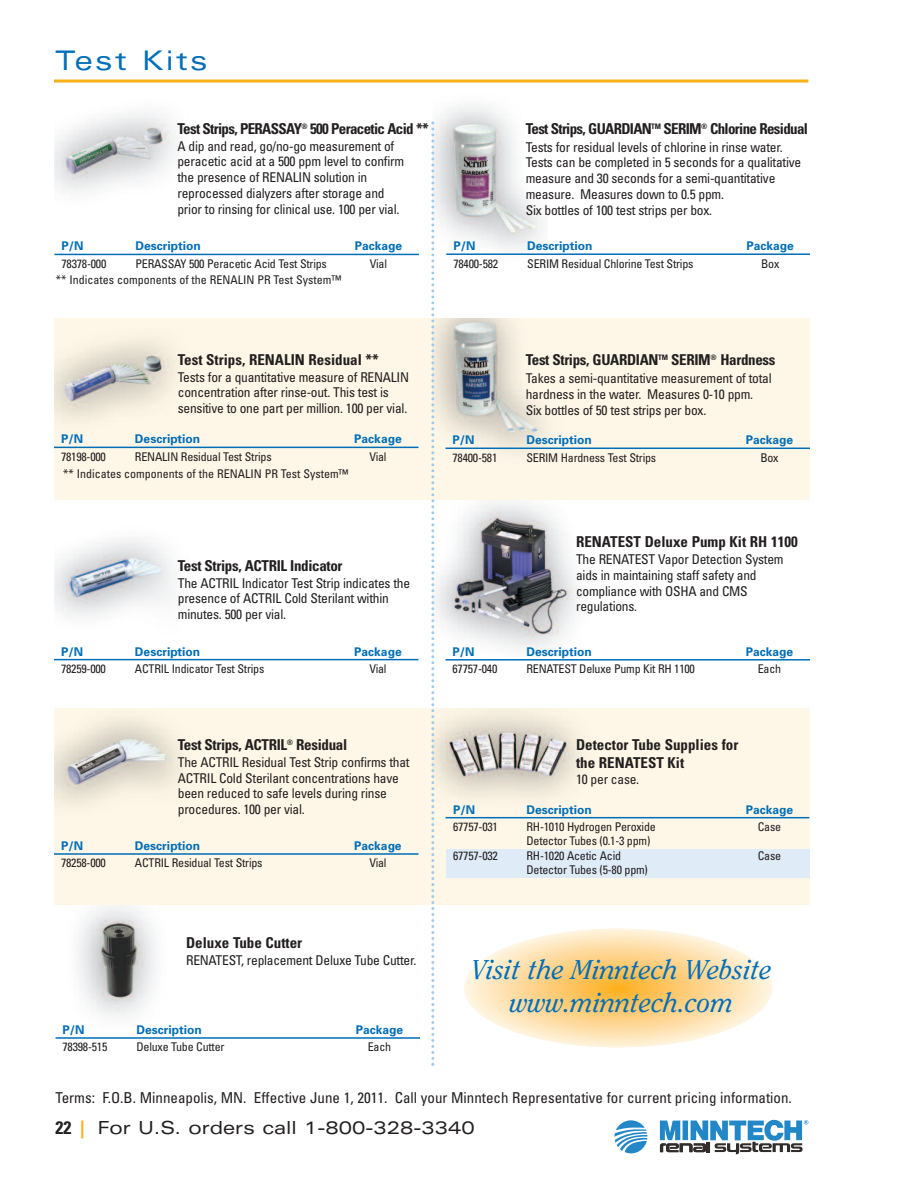
<style>
.page{position:relative;width:918px;height:1188px;background:#fff}
.page>*{position:absolute;margin:0;border:0;box-sizing:border-box;transform-origin:0 0}
.t1{font:italic 27px/33px "Clearface";color:#006eb8;text-align:center}
.t2{font:expanded 27px "Univers";letter-spacing:.075em;color:#006eb8}
.t3{font:expanded 18px "Univers";color:#231f20}
.t4{font:700 condensed 15px/18px "Univers";color:#231f20}
.t5{font:condensed 15px "Univers";color:#231f20}
.t6{font:700 condensed 15px "Univers";letter-spacing:-.02em;color:#231f20}
.t7{font:700 condensed 15px "Univers";letter-spacing:-.045em;color:#231f20}
.t8{font:condensed 13.5px/15.8px "Univers";letter-spacing:-.02em;color:#231f20}
.t9{font:condensed 12px "Univers";letter-spacing:-.02em;color:#231f20}
.t10{font:700 12px "Univers";color:#006eb8}
.t11{font:condensed 12px "Univers";color:#231f20}
.s1{font-weight:700;font-stretch:condensed}
.s2{font-weight:700;font-stretch:condensed;color:#faaf18}
</style>
<div class="page">
<img style="left:54px;top:904px;width:134px;height:114px">
<img style="left:54px;top:539px;width:144px;height:120px">
<img style="left:434px;top:500px;width:143px;height:157px">
<div style="left:54px;top:708px;width:756px;height:196px;background:#fef6e6"></div>
<div style="left:54px;top:318px;width:756px;height:182px;background:#fef6e6"></div>
<hr style="left:54px;top:80px;width:754px;height:2px;background:#faaf18">
<svg style="left:614px;top:1120px;width:33px;height:34px"></svg>
<svg style="left:660px;top:1120px;width:148px;height:34px"></svg>
<img style="left:434px;top:710px;width:180px;height:107px">
<img style="left:54px;top:341px;width:119px;height:77px">
<img style="left:54px;top:113px;width:121px;height:79px">
<img style="left:54px;top:719px;width:126px;height:84px">
<hr style="left:54px;top:659px;width:364px;height:1px;background:#006eb8">
<hr style="left:54px;top:447px;width:364px;height:1px;background:#006eb8">
<hr style="left:54px;top:853px;width:364px;height:2px;background:#006eb8">
<hr style="left:54px;top:254px;width:365px;height:1px;background:#006eb8">
<hr style="left:56px;top:1037px;width:364px;height:2px;background:#006eb8">
<hr style="left:446px;top:659px;width:364px;height:2px;background:#006eb8">
<div style="left:446px;top:850px;width:363px;height:28px;background:#dfebf7"></div>
<hr style="left:446px;top:817px;width:363px;height:1px;background:#006eb8">
<img style="left:434px;top:319px;width:140px;height:170px">
<img style="left:433px;top:106px;width:109px;height:162px">
<hr style="left:446px;top:448px;width:364px;height:1px;background:#006eb8">
<hr style="left:446px;top:253px;width:364px;height:2px;background:#006eb8">
<svg style="left:431px;top:122px;width:3px;height:944px"></svg>
<svg style="left:464px;top:929px;width:308px;height:118px;background:#fddba1"></svg>
<h1 class="t2" style="left:56px;top:51px;width:154px">Test Kits</h1>
<p class="t7" style="left:177px;top:123px;width:253px">Test Strips, PERASSAY<sup>®</sup> 500 Peracetic Acid **</p>
<p class="t8" style="left:177px;top:139px;width:228px">A dip and read, go/no-go measurement of peracetic acid at a 500 ppm level to confirm the presence of RENALIN solution in reprocessed dialyzers after storage and prior to rinsing for clinical use. 100 per vial.</p>
<p class="t10" style="left:61px;top:242px;width:23px">P/N</p>
<p class="t10" style="left:135px;top:242px;width:67px">Description</p>
<p class="t10" style="left:355px;top:242px;width:49px">Package</p>
<p class="t9" style="left:61px;top:259px;width:46px">78378-000</p>
<p class="t9" style="left:135px;top:259px;width:193px">PERASSAY 500 Peracetic Acid Test Strips</p>
<p class="t9" style="left:370px;top:259px;width:19px">Vial</p>
<p class="t11" style="left:56px;top:275px;width:287px">** Indicates components of the RENALIN PR Test System™</p>
<p class="t7" style="left:526px;top:123px;width:284px">Test Strips, GUARDIAN<sup>TM</sup> SERIM<sup>®</sup> Chlorine Residual</p>
<p class="t8" style="left:526px;top:140px;width:277px">Tests for residual levels of chlorine in rinse water.<br>Tests can be completed in 5 seconds for a qualitative measure and 30 seconds for a semi-quantitative measure. Measures down to 0.5 ppm.<br>Six bottles of 100 test strips per box.</p>
<p class="t10" style="left:453px;top:241px;width:23px">P/N</p>
<p class="t10" style="left:527px;top:241px;width:67px">Description</p>
<p class="t10" style="left:747px;top:241px;width:49px">Package</p>
<p class="t9" style="left:453px;top:259px;width:46px">78400-582</p>
<p class="t9" style="left:527px;top:259px;width:168px">SERIM Residual Chlorine Test Strips</p>
<p class="t9" style="left:761px;top:259px;width:20px">Box</p>
<p class="t4" style="left:178px;top:352px;width:202px">Test Strips, RENALIN Residual **</p>
<p class="t8" style="left:178px;top:370px;width:233px">Tests for a quantitative measure of RENALIN concentration after rinse-out. This test is sensitive to one part per million. 100 per vial.</p>
<p class="t10" style="left:61px;top:435px;width:23px">P/N</p>
<p class="t10" style="left:135px;top:435px;width:67px">Description</p>
<p class="t10" style="left:354px;top:435px;width:49px">Package</p>
<p class="t9" style="left:61px;top:452px;width:46px">78198-000</p>
<p class="t9" style="left:135px;top:452px;width:138px">RENALIN Residual Test Strips</p>
<p class="t9" style="left:369px;top:452px;width:19px">Vial</p>
<p class="t11" style="left:63px;top:469px;width:287px">** Indicates components of the RENALIN PR Test System™</p>
<p class="t6" style="left:178px;top:560px;width:166px">Test Strips, ACTRIL Indicator</p>
<p class="t8" style="left:178px;top:576px;width:234px">The ACTRIL Indicator Test Strip indicates the presence of ACTRIL Cold Sterilant within minutes. 500 per vial.</p>
<p class="t10" style="left:61px;top:647px;width:23px">P/N</p>
<p class="t10" style="left:135px;top:647px;width:67px">Description</p>
<p class="t10" style="left:354px;top:647px;width:49px">Package</p>
<p class="t9" style="left:61px;top:664px;width:46px">78259-000</p>
<p class="t9" style="left:135px;top:664px;width:131px">ACTRIL Indicator Test Strips</p>
<p class="t9" style="left:369px;top:664px;width:19px">Vial</p>
<p class="t6" style="left:178px;top:739px;width:171px">Test Strips, ACTRIL<sup>®</sup> Residual</p>
<p class="t8" style="left:178px;top:755px;width:233px">The ACTRIL Residual Test Strip confirms that ACTRIL Cold Sterilant concentrations have been reduced to safe levels during rinse procedures. 100 per vial.</p>
<p class="t10" style="left:61px;top:841px;width:23px">P/N</p>
<p class="t10" style="left:135px;top:841px;width:67px">Description</p>
<p class="t10" style="left:354px;top:841px;width:49px">Package</p>
<p class="t9" style="left:61px;top:859px;width:46px">78258-000</p>
<p class="t9" style="left:135px;top:859px;width:129px">ACTRIL Residual Test Strips</p>
<p class="t9" style="left:369px;top:859px;width:19px">Vial</p>
<p class="t4" style="left:186px;top:935px;width:118px">Deluxe Tube Cutter</p>
<p class="t8" style="left:186px;top:954px;width:232px">RENATEST, replacement Deluxe Tube Cutter.</p>
<p class="t10" style="left:63px;top:1025px;width:23px">P/N</p>
<p class="t10" style="left:136px;top:1025px;width:67px">Description</p>
<p class="t10" style="left:356px;top:1025px;width:49px">Package</p>
<p class="t9" style="left:63px;top:1043px;width:46px">78398-515</p>
<p class="t9" style="left:136px;top:1043px;width:90px">Deluxe Tube Cutter</p>
<p class="t9" style="left:368px;top:1043px;width:25px">Each</p>
<p class="t6" style="left:526px;top:355px;width:251px">Test Strips, GUARDIAN<sup>TM</sup> SERIM<sup>®</sup> Hardness</p>
<p class="t8" style="left:526px;top:372px;width:248px">Takes a semi-quantitative measurement of total hardness in the water. Measures 0-10 ppm.<br>Six bottles of 50 test strips per box.</p>
<p class="t10" style="left:453px;top:436px;width:23px">P/N</p>
<p class="t10" style="left:526px;top:436px;width:67px">Description</p>
<p class="t10" style="left:746px;top:436px;width:49px">Package</p>
<p class="t9" style="left:453px;top:453px;width:46px">78400-581</p>
<p class="t9" style="left:526px;top:453px;width:131px">SERIM Hardness Test Strips</p>
<p class="t9" style="left:760px;top:453px;width:20px">Box</p>
<p class="t4" style="left:576px;top:534px;width:223px">RENATEST Deluxe Pump Kit RH 1100</p>
<p class="t8" style="left:576px;top:553px;width:209px">The RENATEST Vapor Detection System aids in maintaining staff safety and compliance with OSHA and CMS regulations.</p>
<p class="t10" style="left:453px;top:647px;width:23px">P/N</p>
<p class="t10" style="left:526px;top:647px;width:67px">Description</p>
<p class="t10" style="left:746px;top:647px;width:49px">Package</p>
<p class="t9" style="left:453px;top:665px;width:46px">67757-040</p>
<p class="t9" style="left:526px;top:665px;width:170px">RENATEST Deluxe Pump Kit RH 1100</p>
<p class="t9" style="left:758px;top:665px;width:25px">Each</p>
<p class="t4" style="left:576px;top:737px;width:164px">Detector Tube Supplies for the RENATEST Kit</p>
<p class="t8" style="left:576px;top:773px;width:65px">10 per case.</p>
<p class="t10" style="left:453px;top:805px;width:23px">P/N</p>
<p class="t10" style="left:526px;top:805px;width:67px">Description</p>
<p class="t10" style="left:746px;top:805px;width:49px">Package</p>
<p class="t9" style="left:453px;top:822px;width:46px">67757-031</p>
<p class="t9" style="left:526px;top:822px;width:131px">RH-1010 Hydrogen Peroxide</p>
<p class="t9" style="left:758px;top:822px;width:25px">Case</p>
<p class="t9" style="left:526px;top:837px;width:125px">Detector Tubes (0.1-3 ppm)</p>
<p class="t9" style="left:453px;top:851px;width:46px">67757-032</p>
<p class="t9" style="left:526px;top:851px;width:96px">RH-1020 Acetic Acid</p>
<p class="t9" style="left:758px;top:851px;width:25px">Case</p>
<p class="t9" style="left:526px;top:866px;width:123px">Detector Tubes (5-80 ppm)</p>
<h1 class="t1" style="left:472px;top:955px;width:302px">Visit the Minntech Website www.minntech.com</h1>
<p class="t5" style="left:56px;top:1092px;width:738px">Terms: F.O.B. Minneapolis, MN. Effective June 1, 2011. Call your Minntech Representative for current pricing information.</p>
<h2 class="t3" style="left:56px;top:1121px;width:421px"><span class="s1">22</span> <span class="s2">|</span> For U.S. orders call 1-800-328-3340</h2>
</div>
